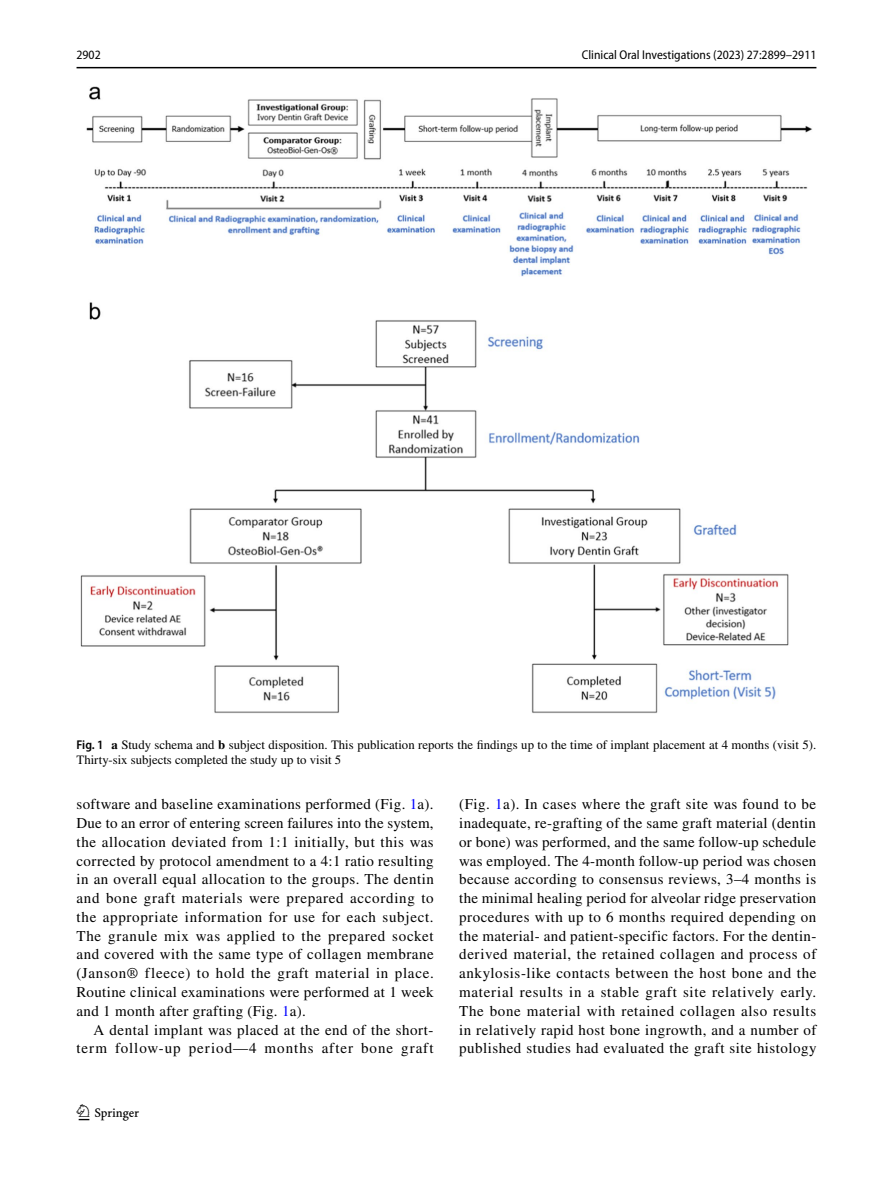
<style>
.page{position:relative;width:893px;height:1187px;background:#fff}
.page>*{position:absolute;margin:0;border:0;box-sizing:border-box;transform-origin:0 0}
.t1{font:22.5px "Springnew Regular 2";color:#000}
.t2{font:15px/18.8px "STIX";letter-spacing:.03em;color:#000;text-align:justify}
.t3{font:12.75px/15px "STIX";color:#000}
.t4{font:semi-condensed 12.75px "Myriad Pro";color:#000}
.s1{font-family:"Myriad Pro";font-weight:600;font-stretch:semi-condensed}
.s2{font-weight:700}
.s3{color:#00f}
</style>
<div class="page">
<hr style="left:77px;top:67px;width:739px;height:1px;background:#000">
<img style="left:81px;top:87px;width:731px;height:626px">
<p class="t4" style="left:77px;top:48px;width:26px">2902</p>
<p class="t4" style="left:582px;top:48px;width:236px">Clinical Oral Investigations (2023) 27:2899–2911</p>
<p class="t3" style="left:77px;top:738px;width:741px"><span class="s1">Fig. 1</span> <span class="s2">a</span> Study schema and <span class="s2">b</span> subject disposition. This publication reports the findings up to the time of implant placement at 4 months (visit 5).<br>Thirty-six subjects completed the study up to visit 5</p>
<p class="t2" style="left:77px;top:796px;width:359px">software and baseline examinations performed (Fig. <span class="s3">1</span>a).<br>Due to an error of entering screen failures into the system, the allocation deviated from 1:1 initially, but this was corrected by protocol amendment to a 4:1 ratio resulting in an overall equal allocation to the groups. The dentin and bone graft materials were prepared according to the appropriate information for use for each subject.<br>The granule mix was applied to the prepared socket and covered with the same type of collagen membrane (Janson® fleece) to hold the graft material in place.<br>Routine clinical examinations were performed at 1 week and 1 month after grafting (Fig. <span class="s3">1</span>a).</p>
<p class="t2" style="left:77px;top:1021px;width:359px;text-align:right">A dental implant was placed at the end of the short&shy;term follow-up period—4 months after bone graft</p>
<h1 class="t1" style="left:79px;top:1104px;width:62px">1 3</h1>
<p class="t2" style="left:459px;top:796px;width:359px">(Fig. <span class="s3">1</span>a). In cases where the graft site was found to be inadequate, re-grafting of the same graft material (dentin or bone) was performed, and the same follow-up schedule was employed. The 4-month follow-up period was chosen because according to consensus reviews, 3–4 months is the minimal healing period for alveolar ridge preservation procedures with up to 6 months required depending on the material- and patient-specific factors. For the dentin&shy;derived material, the retained collagen and process of ankylosis-like contacts between the host bone and the material results in a stable graft site relatively early.<br>The bone material with retained collagen also results in relatively rapid host bone ingrowth, and a number of published studies had evaluated the graft site histology</p>
</div>
